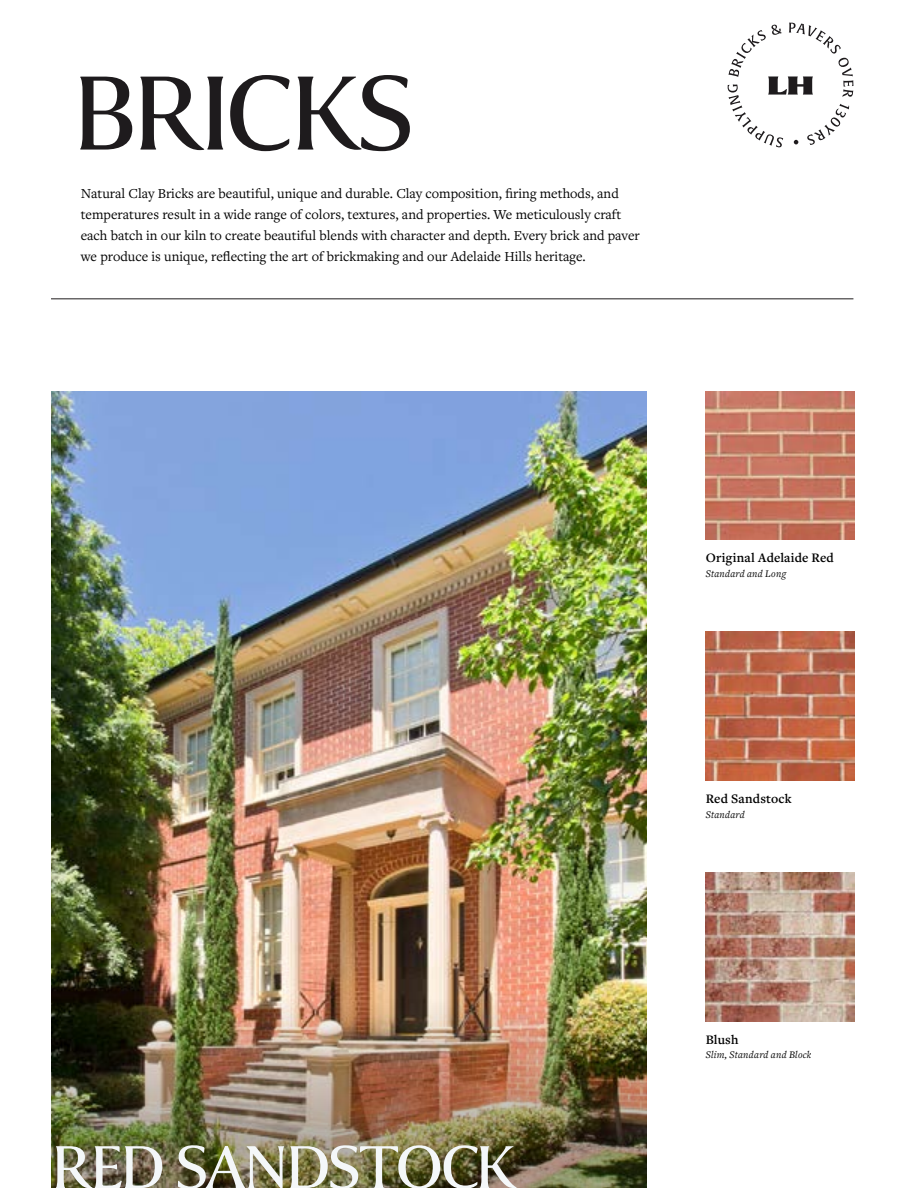
<style>
.page{position:relative;width:918px;height:1188px;background:#fff}
.page>*{position:absolute;margin:0;border:0;box-sizing:border-box;transform-origin:0 0}
.t1{font:115.2px "Collier";letter-spacing:-.04em;color:#1e1b1d}
.t2{font:66px "Collier";letter-spacing:-.04em;color:#f4f7f9}
.t3{font:14.25px/21px "Freight Text Pro";color:#000}
.t4{font:600 13.5px "Freight Text Pro";letter-spacing:.01em;color:#000}
.t5{font:italic 10.5px "Freight Text Pro";letter-spacing:.015em;color:#000}
</style>
<div class="page">
<img style="left:51px;top:391px;width:595px;height:570px">
<img style="left:51px;top:961px;width:595px;height:227px">
<hr style="left:51px;top:299px;width:802px;height:1px;background:#1e1b1d">
<img style="left:706px;top:391px;width:149px;height:149px">
<img style="left:706px;top:632px;width:149px;height:149px">
<img style="left:706px;top:873px;width:149px;height:148px">
<svg style="left:728px;top:23px;width:125px;height:124px"></svg>
<h1 class="t1" style="left:72px;top:45px;width:345px">BRICKS</h1>
<p class="t3" style="left:81px;top:182px;width:561px">Natural Clay Bricks are beautiful, unique and durable. Clay composition, firing methods, and temperatures result in a wide range of colors, textures, and properties. We meticulously craft each batch in our kiln to create beautiful blends with character and depth. Every brick and paver we produce is unique, reflecting the art of brickmaking and our Adelaide Hills heritage.</p>
<h2 class="t2" style="left:51px;top:1128px;width:466px">RED SANDSTOCK</h2>
<p class="t4" style="left:706px;top:549px;width:130px">Original Adelaide Red</p>
<p class="t5" style="left:706px;top:567px;width:82px">Standard and Long</p>
<p class="t4" style="left:706px;top:790px;width:87px">Red Sandstock</p>
<p class="t5" style="left:706px;top:807px;width:40px">Standard</p>
<p class="t4" style="left:706px;top:1030px;width:34px">Blush</p>
<p class="t5" style="left:706px;top:1048px;width:107px">Slim, Standard and Block</p>
</div>
